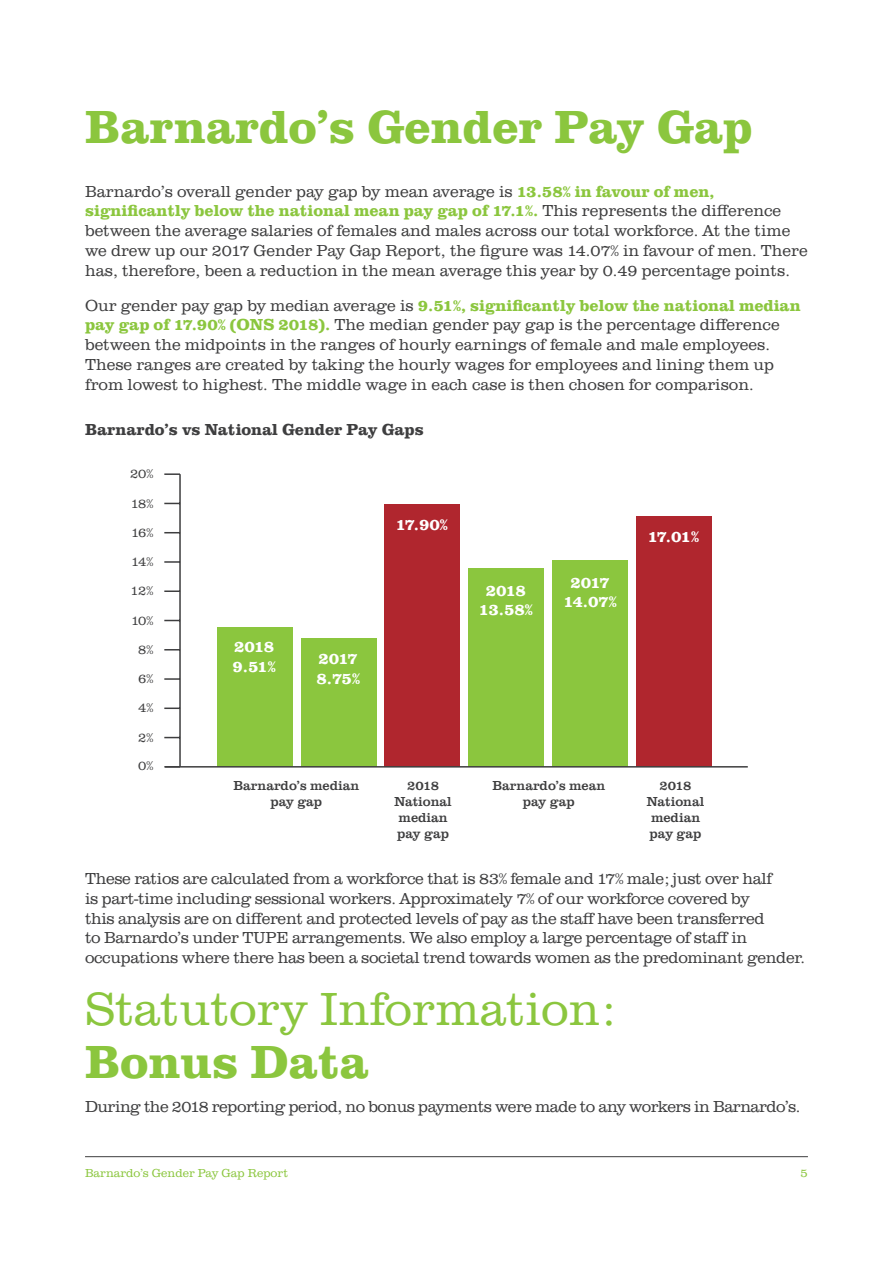
<style>
.page{position:relative;width:893px;height:1263px;background:#fff}
.page>*{position:absolute;margin:0;border:0;box-sizing:border-box;transform-origin:0 0}
.t1{font:300 48px/52.5px "URW Clarendon TOT";color:#8bc63e}
.t2{font:700 48px "URW Clarendon TOT";color:#8bc63e}
.t3{font:300 16.5px/19.8px "URW Clarendon TOT";color:#3e3e3f}
.t4{font:300 16.5px/19.8px "URW Clarendon TOT";letter-spacing:-.02em;color:#3e3e3f}
.t5{font:700 16.5px "URW Clarendon TOT";letter-spacing:-.04em;color:#fff}
.t6{font:700 16.5px "URW Clarendon TOT";color:#3e3e3f}
.t7{font:13.5px/16.2px "URW Clarendon TOT";color:#3e3e3f;text-align:center}
.t8{font:300 13.5px "URW Clarendon TOT";letter-spacing:-.065em;color:#3e3e3f}
.t9{font:300 12px "URW Clarendon TOT";color:#8bc63e}
.s1{font-weight:700;color:#8bc63e}
.s2{font-weight:700}
</style>
<div class="page">
<hr style="left:85px;top:1156px;width:723px;height:1px;background:#3e3e3f">
<hr style="left:179px;top:474px;width:2px;height:293px;background:#3e3e3f">
<svg style="left:164px;top:737px;width:15px;height:1px"></svg>
<svg style="left:164px;top:707px;width:15px;height:2px"></svg>
<svg style="left:164px;top:678px;width:15px;height:2px"></svg>
<svg style="left:164px;top:649px;width:15px;height:1px"></svg>
<svg style="left:164px;top:620px;width:15px;height:1px"></svg>
<svg style="left:164px;top:590px;width:15px;height:2px"></svg>
<svg style="left:164px;top:561px;width:15px;height:2px"></svg>
<svg style="left:164px;top:532px;width:15px;height:1px"></svg>
<svg style="left:164px;top:503px;width:15px;height:1px"></svg>
<svg style="left:164px;top:473px;width:16px;height:2px"></svg>
<div style="left:636px;top:516px;width:75px;height:251px;background:#b0262e"></div>
<div style="left:552px;top:561px;width:75px;height:206px;background:#8bc63e"></div>
<div style="left:468px;top:568px;width:76px;height:199px;background:#8bc63e"></div>
<div style="left:385px;top:505px;width:75px;height:262px;background:#b0262e"></div>
<div style="left:301px;top:639px;width:75px;height:128px;background:#8bc63e"></div>
<div style="left:217px;top:628px;width:76px;height:139px;background:#8bc63e"></div>
<hr style="left:165px;top:766px;width:583px;height:1px;background:#3e3e3f">
<p class="t2" style="left:85px;top:98px;width:669px">Barnardo’s Gender Pay Gap</p>
<p class="t3" style="left:85px;top:182px;width:724px">Barnardo’s overall gender pay gap by mean average is <span class="s1">13.58% in favour of men, significantly below the national mean pay gap of 17.1%.</span> This represents the difference between the average salaries of females and males across our total workforce. At the time we drew up our 2017 Gender Pay Gap Report, the figure was 14.07% in favour of men. There has, therefore, been a reduction in the mean average this year by 0.49 percentage points.</p>
<p class="t3" style="left:85px;top:295px;width:717px">Our gender pay gap by median average is <span class="s1">9.51%, significantly below the national median pay gap of 17.90% (ONS 2018).</span> The median gender pay gap is the percentage difference between the midpoints in the ranges of hourly earnings of female and male employees.<br>These ranges are created by taking the hourly wages for employees and lining them up from lowest to highest. The middle wage in each case is then chosen for comparison.</p>
<p class="t6" style="left:85px;top:420px;width:340px">Barnardo’s vs National Gender Pay Gaps</p>
<p class="t8" style="left:130px;top:466px;width:25px">20%</p>
<p class="t8" style="left:131px;top:495px;width:24px">18%</p>
<p class="t8" style="left:131px;top:525px;width:24px">16%</p>
<p class="t8" style="left:131px;top:553px;width:24px">14%</p>
<p class="t8" style="left:131px;top:583px;width:24px">12%</p>
<p class="t8" style="left:131px;top:613px;width:24px">10%</p>
<p class="t8" style="left:138px;top:642px;width:17px">8%</p>
<p class="t8" style="left:138px;top:671px;width:17px">6%</p>
<p class="t8" style="left:138px;top:700px;width:17px">4%</p>
<p class="t8" style="left:138px;top:729px;width:17px">2%</p>
<p class="t8" style="left:138px;top:758px;width:17px">0%</p>
<p class="t5" style="left:234px;top:637px;width:42px">2018</p>
<p class="t5" style="left:232px;top:657px;width:45px">9.51%</p>
<p class="t5" style="left:318px;top:648px;width:41px">2017</p>
<p class="t5" style="left:316px;top:668px;width:45px">8.75%</p>
<p class="t5" style="left:396px;top:515px;width:54px">17.90%</p>
<p class="t5" style="left:486px;top:580px;width:42px">2018</p>
<p class="t5" style="left:479px;top:600px;width:55px">13.58%</p>
<p class="t5" style="left:570px;top:572px;width:41px">2017</p>
<p class="t5" style="left:563px;top:592px;width:55px">14.07%</p>
<p class="t5" style="left:648px;top:526px;width:53px">17.01%</p>
<p class="t7" style="left:233px;top:777px;width:127px">Barnardo’s median pay gap</p>
<p class="t7" style="left:492px;top:777px;width:114px">Barnardo’s mean pay gap</p>
<p class="t7" style="left:394px;top:777px;width:59px">2018<br>National median pay gap</p>
<p class="t7" style="left:660px;top:777px;width:34px">2018</p>
<p class="t7" style="left:647px;top:793px;width:59px;text-align:left">National median pay gap</p>
<p class="t4" style="left:85px;top:869px;width:722px">These ratios are calculated from a workforce that is 83% female and 17% male; just over half<br>is part-time including sessional workers. Approximately 7% of our workforce covered by<br>this analysis are on different and protected levels of pay as the staff have been transferred<br>to Barnardo’s under TUPE arrangements. We also employ a large percentage of staff in occupations where there has been a societal trend towards women as the predominant gender.</p>
<p class="t1" style="left:85px;top:984px;width:531px">Statutory Information:<br><span class="s2">Bonus Data</span></p>
<p class="t4" style="left:85px;top:1097px;width:717px">During the 2018 reporting period, no bonus payments were made to any workers in Barnardo’s.</p>
<p class="t9" style="left:85px;top:1166px;width:205px">Barnardo’s Gender Pay Gap Report</p>
<p class="t9" style="left:801px;top:1166px;width:9px">5</p>
</div>
